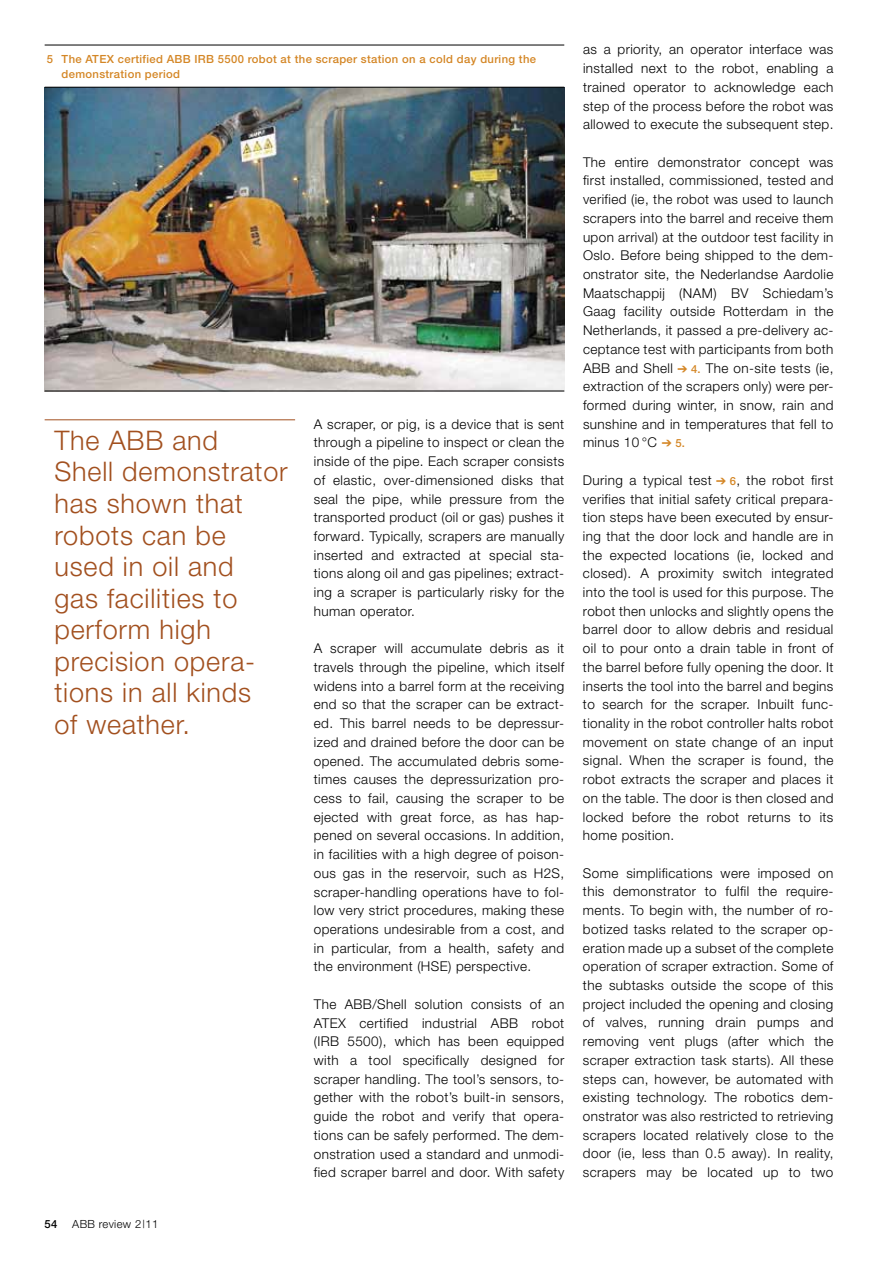
<style>
.page{position:relative;width:893px;height:1263px;background:#fff}
.page>*{position:absolute;margin:0;border:0;box-sizing:border-box;transform-origin:0 0}
.t1{font:300 27px/31.5px "Helvetica Neue";letter-spacing:.03em;color:#a2501f}
.t2{font:300 13.5px/18.8px "Helvetica Neue";letter-spacing:.03em;color:#000;text-align:justify}
.t3{font:500 11.25px/15px "Helvetica Neue";letter-spacing:.03em;color:#d48625}
.t4{font:300 11.25px "Helvetica Neue";letter-spacing:.03em;color:#000}
.t5{font:500 11.25px "Helvetica Neue";color:#000}
.s1{color:#d48625}
.s2{font-weight:500;font-size:11.25px;color:#d48625}
</style>
<div class="page">
<img style="left:45px;top:88px;width:519px;height:303px">
<hr style="left:45px;top:87px;width:519px;height:1px;background:#000">
<hr style="left:45px;top:391px;width:519px;height:1px;background:#000">
<hr style="left:45px;top:45px;width:519px;height:1px;background:#000">
<hr style="left:45px;top:419px;width:250px;height:1px;background:#a2501f">
<p class="t3" style="left:62px;top:52px;width:476px;text-indent:-15px">5 The ATEX certified ABB IRB 5500 robot at the scraper station on a cold day during the demonstration period</p>
<h1 class="t1" style="left:54px;top:424px;width:235px">The ABB and<br>Shell demonstrator has shown that robots can be used in oil and<br>gas facilities to perform high precision opera&shy;tions in all kinds<br>of weather.</h1>
<p class="t5" style="left:45px;top:1217px;width:14px">54</p>
<p class="t4" style="left:72px;top:1217px;width:87px">ABB review 2|11</p>
<p class="t2" style="left:314px;top:414px;width:252px">A scraper, or pig, is a device that is sent through a pipeline to inspect or clean the inside of the pipe. Each scraper consists of elastic, over-dimensioned disks that seal the pipe, while pressure from the transported product (oil or gas) pushes it forward. Typically, scrapers are manually inserted and extracted at special sta&shy;tions along oil and gas pipelines; extract&shy;ing a scraper is particularly risky for the human operator.</p>
<p class="t2" style="left:314px;top:639px;width:252px">A scraper will accumulate debris as it travels through the pipeline, which itself widens into a barrel form at the receiving end so that the scraper can be extract&shy;ed. This barrel needs to be depressur&shy;ized and drained before the door can be opened. The accumulated debris some&shy;times causes the depressurization pro&shy;cess to fail, causing the scraper to be ejected with great force, as has hap&shy;pened on several occasions. In addition, in facilities with a high degree of poison&shy;ous gas in the reservoir, such as H2S, scraper-handling operations have to fol&shy;low very strict procedures, making these operations undesirable from a cost, and in particular, from a health, safety and the environment (HSE) perspective.</p>
<p class="t2" style="left:314px;top:994px;width:252px">The ABB/Shell solution consists of an ATEX certified industrial ABB robot (IRB 5500), which has been equipped with a tool specifically designed for scraper handling. The tool’s sensors, to&shy;gether with the robot’s built-in sensors, guide the robot and verify that opera&shy;tions can be safely performed. The dem&shy;onstration used a standard and unmodi&shy;fied scraper barrel and door. With safety</p>
<p class="t2" style="left:583px;top:40px;width:252px">as a priority, an operator interface was installed next to the robot, enabling a trained operator to acknowledge each step of the process before the robot was allowed to execute the subsequent step.</p>
<p class="t2" style="left:583px;top:152px;width:252px">The entire demonstrator concept was first installed, commissioned, tested and verified (ie, the robot was used to launch scrapers into the barrel and receive them upon arrival) at the outdoor test facility in Oslo. Before being shipped to the dem&shy;onstrator site, the Nederlandse Aardolie Maatschappij (NAM) BV Schiedam’s Gaag facility outside Rotterdam in the Netherlands, it passed a pre-delivery ac&shy;ceptance test with participants from both ABB and Shell <span class="s1">➔</span> <span class="s2">4.</span> The on-site tests (ie, extraction of the scrapers only) were per&shy;formed during winter, in snow, rain and sunshine and in temperatures that fell to minus 10 °C <span class="s1">➔</span> <span class="s2">5.</span></p>
<p class="t2" style="left:583px;top:470px;width:252px">During a typical test <span class="s1">➔</span> <span class="s2">6</span>, the robot first verifies that initial safety critical prepara&shy;tion steps have been executed by ensur&shy;ing that the door lock and handle are in the expected locations (ie, locked and closed). A proximity switch integrated into the tool is used for this purpose. The robot then unlocks and slightly opens the barrel door to allow debris and residual oil to pour onto a drain table in front of the barrel before fully opening the door. It inserts the tool into the barrel and begins to search for the scraper. Inbuilt func&shy;tionality in the robot controller halts robot movement on state change of an input signal. When the scraper is found, the robot extracts the scraper and places it on the table. The door is then closed and locked before the robot returns to its home position.</p>
<p class="t2" style="left:583px;top:863px;width:252px">Some simplifications were imposed on this demonstrator to fulfil the require&shy;ments. To begin with, the number of ro&shy;botized tasks related to the scraper op&shy;eration made up a subset of the complete operation of scraper extraction. Some of the subtasks outside the scope of this project included the opening and closing of valves, running drain pumps and removing vent plugs (after which the scraper extraction task starts). All these steps can, however, be automated with existing technology. The robotics dem&shy;onstrator was also restricted to retrieving scrapers located relatively close to the door (ie, less than 0.5 away). In reality, scrapers may be located up to two</p>
</div>
